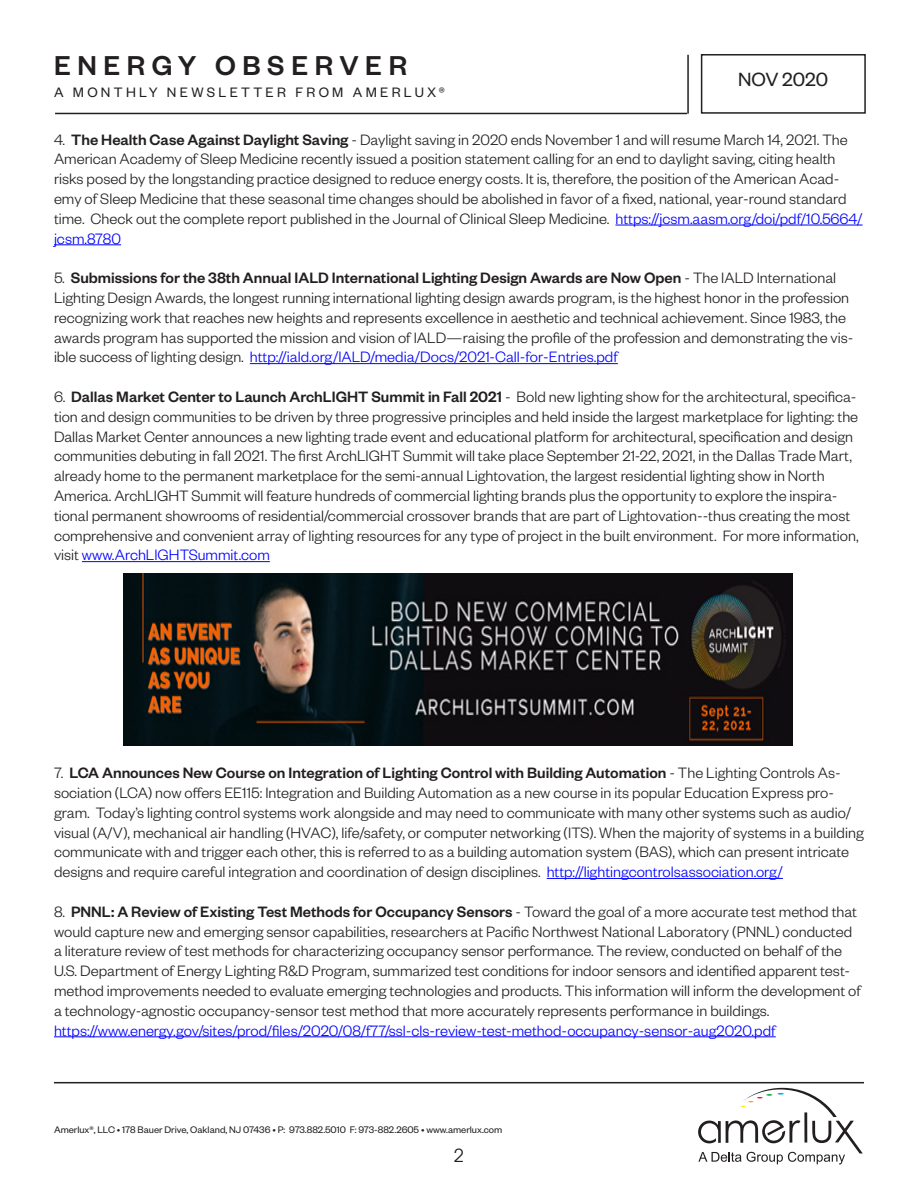
<style>
.page{position:relative;width:918px;height:1188px;background:#fff}
.page>*{position:absolute;margin:0;border:0;box-sizing:border-box;transform-origin:0 0}
.t1{font:500 30px "Founders Grotesk";letter-spacing:.22em;color:#231f20}
.t2{font:21px "Founders Grotesk";color:#231f20}
.t3{font:18px "Avant Garde";color:#231f20}
.t4{font:300 16.5px/19.8px "Founders Grotesk";color:#231f20}
.t5{font:300 16.5px "Founders Grotesk";color:#00f}
.t6{font:15px "Founders Grotesk";letter-spacing:.22em;color:#231f20}
.t7{font:10.5px "Founders Grotesk";color:#231f20}
.s1{font-weight:500}
.s2{color:#00f}
</style>
<div class="page">
<hr style="left:54px;top:1082px;width:810px;height:1px;background:#231f20">
<hr style="left:687px;top:55px;width:2px;height:59px;background:#231f20">
<hr style="left:55px;top:113px;width:632px;height:1px;background:#231f20">
<div style="left:701px;top:54px;width:165px;height:60px;border:2px solid #231f20"></div>
<svg style="left:698px;top:1088px;width:165px;height:77px"></svg>
<hr style="left:615px;top:225px;width:248px;height:1px;background:#00f">
<hr style="left:54px;top:244px;width:67px;height:1px;background:#00f">
<hr style="left:250px;top:363px;width:368px;height:1px;background:#00f">
<hr style="left:82px;top:561px;width:188px;height:1px;background:#00f">
<hr style="left:547px;top:878px;width:236px;height:1px;background:#00f">
<hr style="left:54px;top:1036px;width:722px;height:1px;background:#00f">
<img style="left:123px;top:574px;width:669px;height:171px">
<h1 class="t1" style="left:54px;top:47px;width:355px">ENERGY OBSERVER</h1>
<p class="t6" style="left:54px;top:83px;width:392px">A MONTHLY NEWSLETTER FROM AMERLUX®</p>
<p class="t2" style="left:738px;top:67px;width:92px">NOV 2020</p>
<p class="t4" style="left:54px;top:129px;width:810px">4. <span class="s1">The Health Case Against Daylight Saving</span> - Daylight saving in 2020 ends November 1 and will resume March 14, 2021. The American Academy of Sleep Medicine recently issued a position statement calling for an end to daylight saving, citing health risks posed by the longstanding practice designed to reduce energy costs. It is, therefore, the position of the American Acad&shy;emy of Sleep Medicine that these seasonal time changes should be abolished in favor of a fixed, national, year-round standard time. Check out the complete report published in the Journal of Clinical Sleep Medicine. <span class="s2">https://jcsm.aasm.org/doi/pdf/10.5664/ jcsm.8780</span></p>
<p class="t4" style="left:54px;top:267px;width:801px">5. <span class="s1">Submissions for the 38th Annual IALD International Lighting Design Awards are Now Open</span> - The IALD International Lighting Design Awards, the longest running international lighting design awards program, is the highest honor in the profession recognizing work that reaches new heights and represents excellence in aesthetic and technical achievement. Since 1983, the awards program has supported the mission and vision of IALD—raising the profile of the profession and demonstrating the vis&shy;ible success of lighting design. <span class="s2">http://iald.org/IALD/media/Docs/2021-Call-for-Entries.pdf</span></p>
<p class="t4" style="left:54px;top:386px;width:806px">6. <span class="s1">Dallas Market Center to Launch ArchLIGHT Summit in Fall 2021</span> - Bold new lighting show for the architectural, specifica&shy;tion and design communities to be driven by three progressive principles and held inside the largest marketplace for lighting: the Dallas Market Center announces a new lighting trade event and educational platform for architectural, specification and design communities debuting in fall 2021. The first ArchLIGHT Summit will take place September 21-22, 2021, in the Dallas Trade Mart, already home to the permanent marketplace for the semi-annual Lightovation, the largest residential lighting show in North America. ArchLIGHT Summit will feature hundreds of commercial lighting brands plus the opportunity to explore the inspira&shy;tional permanent showrooms of residential/commercial crossover brands that are part of Lightovation--thus creating the most comprehensive and convenient array of lighting resources for any type of project in the built environment. For more information, visit <span class="s2">www.ArchLIGHTSummit.com</span></p>
<p class="t4" style="left:54px;top:762px;width:811px">7. <span class="s1">LCA Announces New Course on Integration of Lighting Control with Building Automation</span> - The Lighting Controls As&shy;sociation (LCA) now offers EE115: Integration and Building Automation as a new course in its popular Education Express pro&shy;gram. Today’s lighting control systems work alongside and may need to communicate with many other systems such as audio/ visual (A/V), mechanical air handling (HVAC), life/safety, or computer networking (ITS). When the majority of systems in a building communicate with and trigger each other, this is referred to as a building automation system (BAS), which can present intricate designs and require careful integration and coordination of design disciplines. <span class="s2">http://lightingcontrolsassociation.org/</span></p>
<p class="t4" style="left:54px;top:901px;width:808px">8. <span class="s1">PNNL: A Review of Existing Test Methods for Occupancy Sensors</span> - Toward the goal of a more accurate test method that would capture new and emerging sensor capabilities, researchers at Pacific Northwest National Laboratory (PNNL) conducted a literature review of test methods for characterizing occupancy sensor performance. The review, conducted on behalf of the U.S. Department of Energy Lighting R&amp;D Program, summarized test conditions for indoor sensors and identified apparent test&shy;method improvements needed to evaluate emerging technologies and products. This information will inform the development of a technology-agnostic occupancy-sensor test method that more accurately represents performance in buildings.</p>
<p class="t5" style="left:54px;top:1020px;width:723px">https://www.energy.gov/sites/prod/files/2020/08/f77/ssl-cls-review-test-method-occupancy-sensor-aug2020.pdf</p>
<p class="t7" style="left:54px;top:1123px;width:450px">Amerlux®, LLC • 178 Bauer Drive, Oakland, NJ 07436 • P: 973.882.5010 F: 973-882.2605 • www.amerlux.com</p>
<p class="t3" style="left:454px;top:1145px;width:11px">2</p>
</div>
